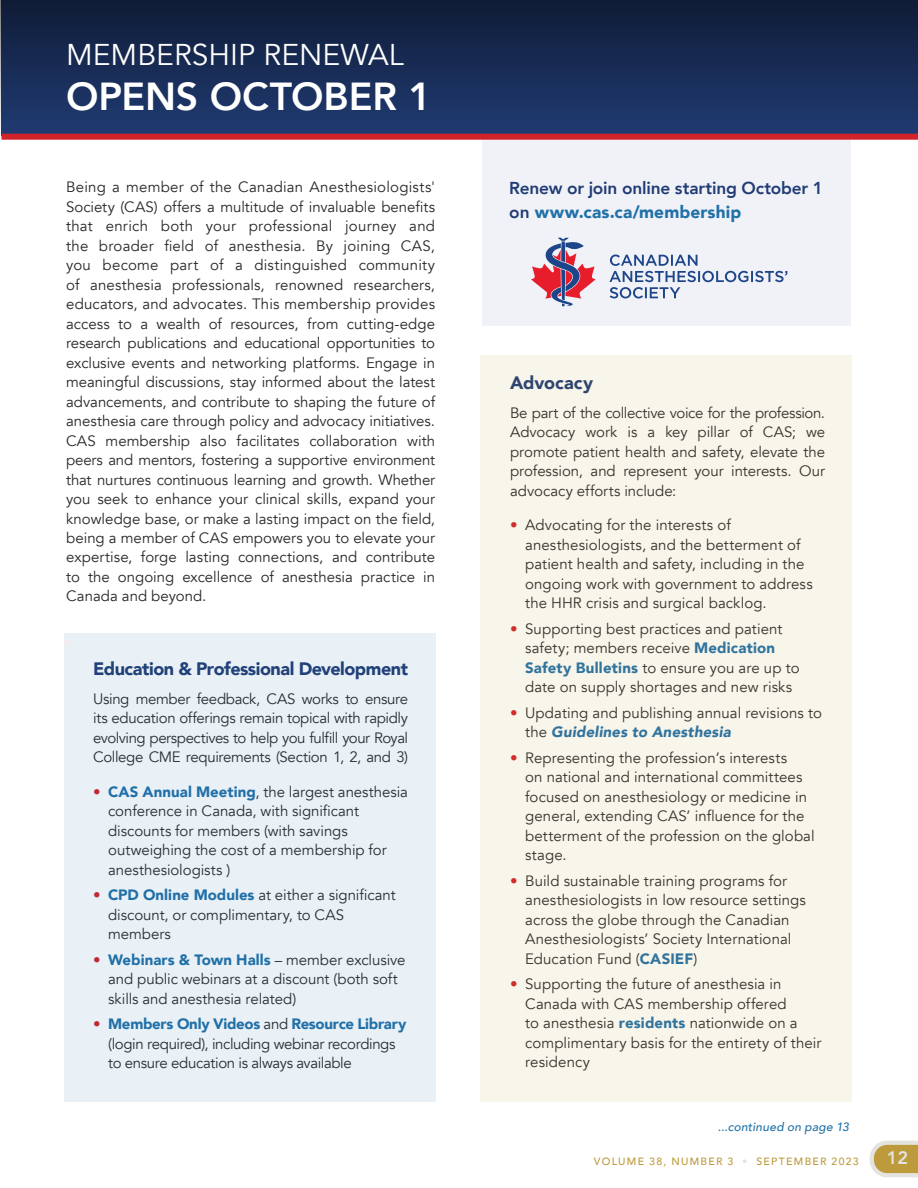
<style>
.page{position:relative;width:918px;height:1188px;background:#fff}
.page>*{position:absolute;margin:0;border:0;box-sizing:border-box;transform-origin:0 0}
.t1{font:800 39px "Avenir";letter-spacing:-.005em;color:#fff}
.t2{font:30px "Avenir";color:#fff}
.t3{font:900 18px "Avenir";letter-spacing:-.025em;color:#213c74}
.t4{font:900 18px "Avenir";color:#213c74}
.t5{font:800 18px "Avenir";color:#e3e3df}
.t6{font:800 17.25px/24px "Avenir";letter-spacing:-.01em;color:#213c74}
.t7{font:15px/19.5px "Avenir";letter-spacing:.005em;color:#292829}
.t8{font:15px/19.5px "Avenir";letter-spacing:-.025em;color:#292829}
.t9{font:italic 500 12px "Avenir";letter-spacing:.02em;color:#2170a8}
.t10{font:500 10.5px "Avenir";letter-spacing:.12em;color:#bd9b3d}
.s1{color:#d2232a}
.s2{font-weight:900;color:#2170a8}
.s3{font-weight:900;font-style:italic;color:#2170a8}
.s4{color:#e3e3df}
</style>
<div class="page">
<svg style="left:870px;top:1141px;width:48px;height:36px;background:#cbb473"></svg>
<div style="left:482px;top:134px;width:368px;height:192px;background:#f0f2f7"></div>
<div style="left:1px;top:0;width:917px;height:136px;background:linear-gradient(to bottom,#0f1c36,#203b72)"></div>
<div style="left:1px;top:134px;width:917px;height:6px;background:#d2232a"></div>
<div style="left:64px;top:633px;width:371px;height:469px;background:#e9f0f6"></div>
<div style="left:480px;top:355px;width:371px;height:747px;background:#f8f5eb"></div>
<svg style="left:531px;top:238px;width:65px;height:68px"></svg>
<svg style="left:609px;top:255px;width:178px;height:44px"></svg>
<h2 class="t2" style="left:66px;top:37px;width:339px">MEMBERSHIP RENEWAL</h2>
<h1 class="t1" style="left:66px;top:66px;width:367px">OPENS OCTOBER 1</h1>
<p class="t7" style="left:66px;top:177px;width:371px;text-align:justify">Being a member of the Canadian Anesthesiologists' Society (CAS) offers a multitude of invaluable benefits that enrich both your professional journey and the broader field of anesthesia. By joining CAS, you become part of a distinguished community of anesthesia professionals, renowned researchers, educators, and advocates. This membership provides access to a wealth of resources, from cutting-edge research publications and educational opportunities to exclusive events and networking platforms. Engage in meaningful discussions, stay informed about the latest advancements, and contribute to shaping the future of anesthesia care through policy and advocacy initiatives.<br>CAS membership also facilitates collaboration with peers and mentors, fostering a supportive environment that nurtures continuous learning and growth. Whether you seek to enhance your clinical skills, expand your knowledge base, or make a lasting impact on the field, being a member of CAS empowers you to elevate your expertise, forge lasting connections, and contribute to the ongoing excellence of anesthesia practice in Canada and beyond.</p>
<p class="t3" style="left:93px;top:653px;width:316px">Education &amp; Professional Development</p>
<p class="t7" style="left:93px;top:689px;width:316px;text-align:justify">Using member feedback, CAS works to ensure its education offerings remain topical with rapidly evolving perspectives to help you fulfill your Royal College CME requirements (Section 1, 2, and 3)</p>
<p class="t7" style="left:108px;top:782px;width:301px;text-indent:-15px"><span class="s1">•</span> <span class="s2">CAS Annual Meeting</span>, the largest anesthesia conference in Canada, with significant discounts for members (with savings outweighing the cost of a membership for anesthesiologists )</p>
<p class="t7" style="left:108px;top:885px;width:289px;text-indent:-15px"><span class="s1">•</span> <span class="s2">CPD Online Modules</span> at either a significant discount, or complimentary, to CAS members</p>
<p class="t7" style="left:108px;top:950px;width:299px;text-indent:-15px"><span class="s1">•</span> <span class="s2">Webinars &amp; Town Halls</span> – member exclusive and public webinars at a discount (both soft skills and anesthesia related)</p>
<p class="t8" style="left:108px;top:1014px;width:300px;text-indent:-15px"><span class="s1">•</span> <span class="s2">Members Only Videos</span> and <span class="s2">Resource Library </span>(login required), including webinar recordings to ensure education is always available</p>
<p class="t6" style="left:509px;top:176px;width:315px">Renew or join online starting October 1 on <span class="s2">www.cas.ca/membership</span></p>
<p class="t4" style="left:510px;top:368px;width:84px">Advocacy</p>
<p class="t7" style="left:510px;top:403px;width:316px;text-align:justify">Be part of the collective voice for the profession.<br>Advocacy work is a key pillar of CAS; we promote patient health and safety, elevate the profession, and represent your interests. Our advocacy efforts include:</p>
<p class="t7" style="left:525px;top:516px;width:289px;text-indent:-15px"><span class="s1">•</span> Advocating for the interests of anesthesiologists, and the betterment of patient health and safety, including in the ongoing work with government to address the HHR crisis and surgical backlog.</p>
<p class="t7" style="left:525px;top:619px;width:276px;text-indent:-15px"><span class="s1">•</span> Supporting best practices and patient safety; members receive <span class="s2">Medication Safety Bulletins</span> to ensure you are up to date on supply shortages and new risks</p>
<p class="t7" style="left:525px;top:703px;width:298px;text-indent:-15px"><span class="s1">•</span> Updating and publishing annual revisions to the <span class="s3">Guidelines to Anesthesia</span></p>
<p class="t7" style="left:525px;top:748px;width:291px;text-indent:-15px"><span class="s1">•</span> Representing the profession’s interests<br>on national and international committees focused on anesthesiology or medicine in general, extending CAS’ influence for the betterment of the profession on the global stage.</p>
<p class="t7" style="left:525px;top:871px;width:282px;text-indent:-15px"><span class="s1">•</span> Build sustainable training programs for anesthesiologists in low resource settings across the globe through the Canadian Anesthesiologists’ Society International Education Fund (<span class="s2">CASIEF</span>)</p>
<p class="t7" style="left:525px;top:975px;width:298px;text-indent:-15px"><span class="s1">•</span> Supporting the future of anesthesia in Canada with CAS membership offered<br>to anesthesia <span class="s2">residents</span> nationwide on a complimentary basis for the entirety of their residency</p>
<p class="t9" style="left:718px;top:1119px;width:133px">...continued on page 13</p>
<p class="t10" style="left:594px;top:1152px;width:266px">VOLUME 38, NUMBER 3 <span class="s4">•</span> SEPTEMBER 2023</p>
<p class="t5" style="left:887px;top:1144px;width:23px">12</p>
</div>
